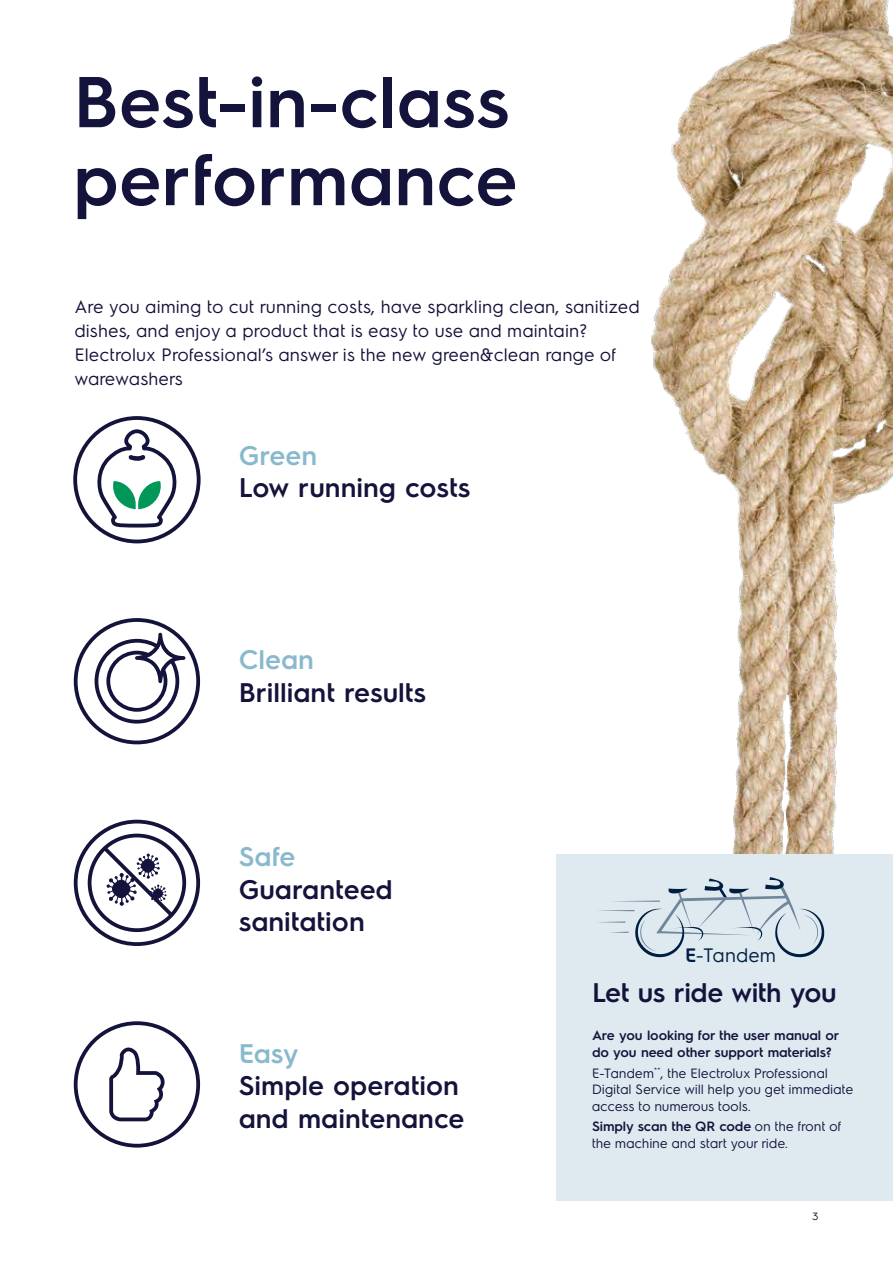
<style>
.page{position:relative;width:893px;height:1263px;background:#fff}
.page>*{position:absolute;margin:0;border:0;box-sizing:border-box;transform-origin:0 0}
.t1{font:600 72px/78px "Electrolux Sans";color:#14133b}
.t2{font:600 27px/32.4px "Electrolux Sans";color:#14133b}
.t3{font:600 27px "Electrolux Sans";color:#89b9cd}
.t4{font:19.5px "Electrolux Sans";color:#011e41}
.t5{font:18px/24px "Electrolux Sans";color:#14133b}
.t6{font:13.5px/16.5px "Electrolux Sans";letter-spacing:-.01em;color:#14133b}
.t7{font:600 13.5px/16.5px "Electrolux Sans";letter-spacing:-.01em;color:#14133b}
.t8{font:10.5px "Electrolux Sans";color:#14133b}
.s1{font-weight:600}
</style>
<div class="page">
<svg style="left:74px;top:820px;width:126px;height:126px"></svg>
<svg style="left:74px;top:1021px;width:126px;height:126px"></svg>
<svg style="left:73px;top:416px;width:128px;height:127px"></svg>
<svg style="left:74px;top:618px;width:126px;height:126px"></svg>
<img style="left:556px;top:0;width:337px;height:856px">
<div style="left:557px;top:854px;width:336px;height:346px;background:#deeaf0"></div>
<svg style="left:598px;top:877px;width:226px;height:81px"></svg>
<h1 class="t1" style="left:73px;top:58px;width:446px">Best-in-class performance</h1>
<p class="t5" style="left:75px;top:293px;width:567px">Are you aiming to cut running costs, have sparkling clean, sanitized dishes, and enjoy a product that is easy to use and maintain?<br>Electrolux Professional’s answer is the new green&amp;clean range of warewashers</p>
<h2 class="t3" style="left:239px;top:437px;width:80px">Green</h2>
<h2 class="t2" style="left:239px;top:470px;width:233px">Low running costs</h2>
<h2 class="t3" style="left:239px;top:641px;width:77px">Clean</h2>
<h2 class="t2" style="left:239px;top:674px;width:189px">Brilliant results</h2>
<h2 class="t3" style="left:239px;top:838px;width:58px">Safe</h2>
<h2 class="t2" style="left:239px;top:871px;width:156px">Guaranteed sanitation</h2>
<h2 class="t3" style="left:239px;top:1034px;width:61px">Easy</h2>
<h2 class="t2" style="left:239px;top:1068px;width:227px">Simple operation and maintenance</h2>
<p class="t4" style="left:685px;top:941px;width:93px"><span class="s1">E</span>-Tandem</p>
<h2 class="t2" style="left:592px;top:974px;width:246px">Let us ride with you</h2>
<p class="t7" style="left:592px;top:1026px;width:249px">Are you looking for the user manual or do you need other support materials?</p>
<p class="t6" style="left:592px;top:1064px;width:263px">E-Tandem<sup>**</sup>, the Electrolux Professional<br>Digital Service will help you get immediate access to numerous tools.</p>
<p class="t6" style="left:592px;top:1117px;width:251px"><span class="s1">Simply scan the QR code</span> on the front of the machine and start your ride.</p>
<p class="t8" style="left:812px;top:1209px;width:8px">3</p>
</div>
